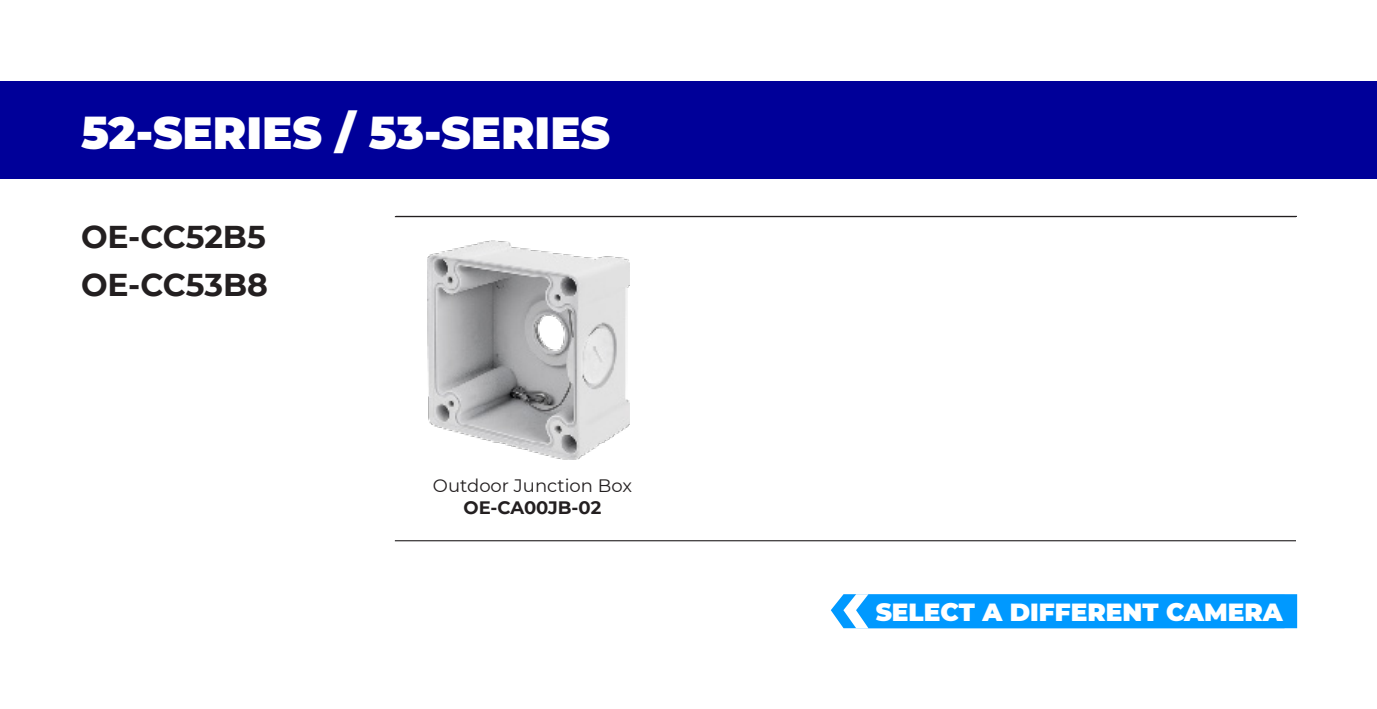
<style>
.page{position:relative;width:1377px;height:709px;background:#fff}
.page>*{position:absolute;margin:0;border:0;box-sizing:border-box;transform-origin:0 0}
.t1{font:900 45px "Montserrat";color:#fff}
.t2{font:700 31.5px/47.9px "Montserrat";color:#231f20}
.t3{font:900 24.75px "Montserrat";color:#fff}
.t4{font:18px "Montserrat";color:#231f20}
.t5{font:700 18px "Montserrat";letter-spacing:-.005em;color:#231f20}
</style>
<div class="page">
<hr style="left:395px;top:216px;width:901px;height:1px;background:#231f20">
<hr style="left:395px;top:540px;width:901px;height:1px;background:#231f20">
<div style="left:0;top:81px;width:1377px;height:97px;background:#009"></div>
<hr style="left:396px;top:216px;width:901px;height:1px;background:#231f20">
<svg style="left:831px;top:594px;width:466px;height:34px;background:#0b9dff"></svg>
<img style="left:427px;top:241px;width:202px;height:219px">
<h1 class="t1" style="left:81px;top:100px;width:531px">52-SERIES / 53-SERIES</h1>
<p class="t2" style="left:81px;top:211px;width:188px">OE-CC52B5<br>OE-CC53B8</p>
<p class="t4" style="left:433px;top:473px;width:200px">Outdoor Junction Box</p>
<p class="t5" style="left:464px;top:494px;width:139px">OE-CA00JB-02</p>
<p class="t3" style="left:876px;top:593px;width:409px">SELECT A DIFFERENT CAMERA</p>
</div>
